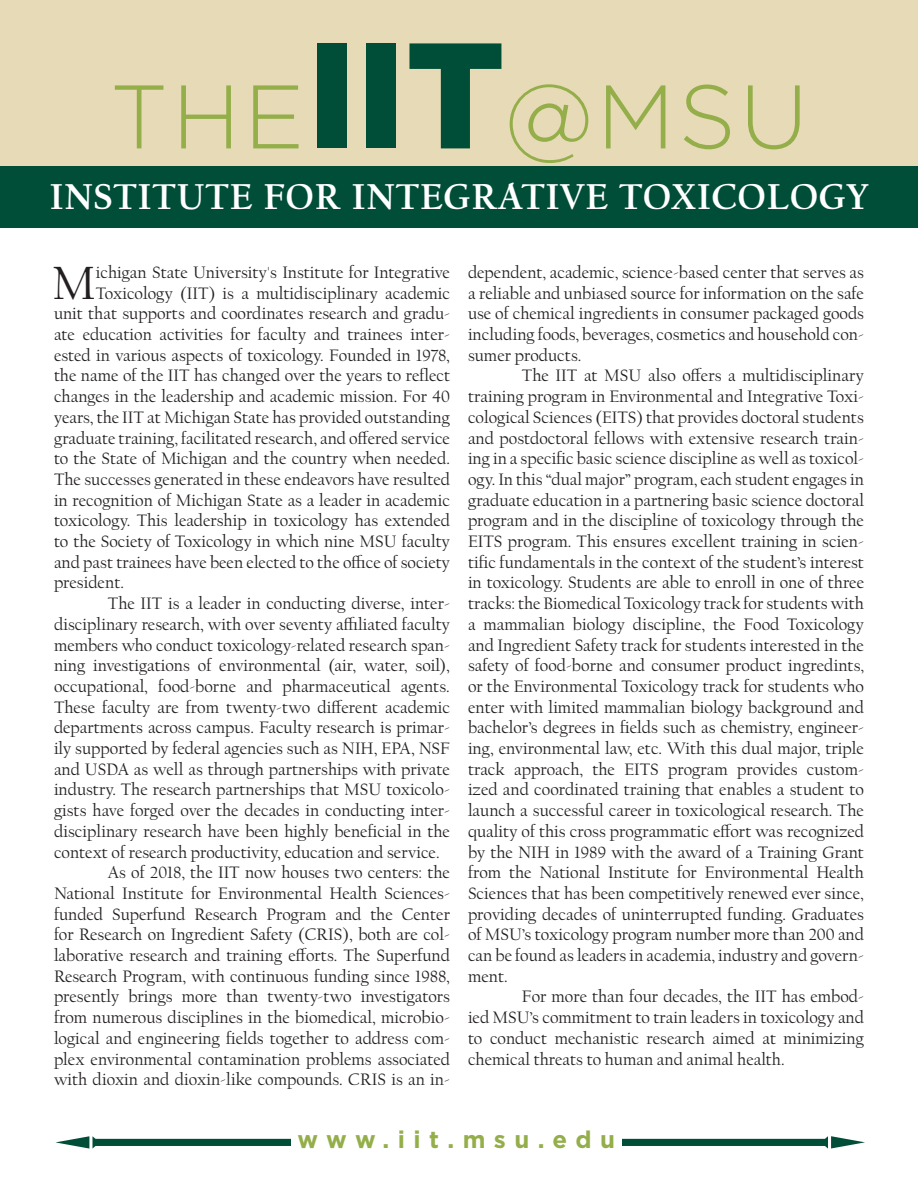
<style>
.page{position:relative;width:918px;height:1188px;background:#fff}
.page>*{position:absolute;margin:0;border:0;box-sizing:border-box;transform-origin:0 0}
.t1{font:300 90px "Gotham";letter-spacing:.04em;color:#94ae4a}
.t2{font:48.45px "Californian FB";color:#231f20}
.t3{font:700 37.5px "Californian FB Text";letter-spacing:.02em;color:#fff}
.t4{font:700 24px "Gotham";letter-spacing:.35em;color:#94ae4a}
.t5{font:17.25px/20.7px "Californian FB";color:#231f20;text-align:justify}
.s1{font-weight:900;font-size:150px;color:#004e38}
</style>
<div class="page">
<svg style="left:55px;top:1136px;width:810px;height:13px"></svg>
<div style="left:0;top:0;width:918px;height:196px;background:#e7dab6"></div>
<div style="left:0;top:167px;width:918px;height:61px;background:#004e38"></div>
<div style="left:291px;top:1129px;width:330px;height:33px;background:#fff"></div>
<p class="t1" style="left:110px;top:60px;width:700px">THE<span class="s1">IIT</span>@MSU</p>
<p class="t3" style="left:50px;top:175px;width:820px">INSTITUTE FOR INTEGRATIVE TOXICOLOGY</p>
<p class="t2" style="left:52px;top:258px;width:45px">M</p>
<p class="t5" style="left:96px;top:263px;width:356px">ichigan State University's Institute for Integrative</p>
<p class="t5" style="left:96px;top:283px;width:356px">Toxicology (IIT) is a multidisciplinary academic</p>
<p class="t5" style="left:54px;top:304px;width:398px">unit that supports and coordinates research and gradu-</p>
<p class="t5" style="left:54px;top:325px;width:398px">ate education activities for faculty and trainees inter-</p>
<p class="t5" style="left:54px;top:345px;width:398px">ested in various aspects of toxicology. Founded in 1978,</p>
<p class="t5" style="left:54px;top:366px;width:398px">the name of the IIT has changed over the years to reflect</p>
<p class="t5" style="left:54px;top:387px;width:397px">changes in the leadership and academic mission. For 40</p>
<p class="t5" style="left:54px;top:407px;width:397px">years, the IIT at Michigan State has provided outstanding</p>
<p class="t5" style="left:54px;top:428px;width:398px">graduate training, facilitated research, and offered service</p>
<p class="t5" style="left:54px;top:449px;width:398px">to the State of Michigan and the country when needed.</p>
<p class="t5" style="left:54px;top:470px;width:398px">The successes generated in these endeavors have resulted</p>
<p class="t5" style="left:54px;top:490px;width:397px">in recognition of Michigan State as a leader in academic</p>
<p class="t5" style="left:54px;top:511px;width:398px">toxicology. This leadership in toxicology has extended</p>
<p class="t5" style="left:54px;top:532px;width:398px">to the Society of Toxicology in which nine MSU faculty</p>
<p class="t5" style="left:54px;top:552px;width:398px">and past trainees have been elected to the office of society</p>
<p class="t5" style="left:54px;top:573px;width:72px">president.</p>
<p class="t5" style="left:54px;top:594px;width:398px;text-indent:54px">The IIT is a leader in conducting diverse, inter&shy;disciplinary research, with over seventy affiliated faculty members who conduct toxicology-related research span&shy;ning investigations of environmental (air, water, soil), occupational, food-borne and pharmaceutical agents.<br>These faculty are from twenty-two different academic departments across campus. Faculty research is primar&shy;ily supported by federal agencies such as NIH, EPA, NSF and USDA as well as through partnerships with private industry. The research partnerships that MSU toxicolo&shy;gists have forged over the decades in conducting inter&shy;disciplinary research have been highly beneficial in the context of research productivity, education and service.</p>
<p class="t5" style="left:54px;top:863px;width:398px;text-indent:54px">As of 2018, the IIT now houses two centers: the National Institute for Environmental Health Sciences&shy;funded Superfund Research Program and the Center for Research on Ingredient Safety (CRIS), both are col&shy;laborative research and training efforts. The Superfund Research Program, with continuous funding since 1988, presently brings more than twenty-two investigators from numerous disciplines in the biomedical, microbio&shy;logical and engineering fields together to address com&shy;plex environmental contamination problems associated with dioxin and dioxin-like compounds. CRIS is an in-</p>
<p class="t5" style="left:468px;top:263px;width:398px">dependent, academic, science-based center that serves as a reliable and unbiased source for information on the safe use of chemical ingredients in consumer packaged goods including foods, beverages, cosmetics and household con&shy;sumer products.</p>
<p class="t5" style="left:468px;top:366px;width:398px;text-indent:54px">The IIT at MSU also offers a multidisciplinary training program in Environmental and Integrative Toxi&shy;cological Sciences (EITS) that provides doctoral students and postdoctoral fellows with extensive research train&shy;ing in a specific basic science discipline as well as toxicol&shy;ogy. In this “dual major” program, each student engages in graduate education in a partnering basic science doctoral program and in the discipline of toxicology through the EITS program. This ensures excellent training in scien&shy;tific fundamentals in the context of the student’s interest in toxicology. Students are able to enroll in one of three tracks: the Biomedical Toxicology track for students with a mammalian biology discipline, the Food Toxicology and Ingredient Safety track for students interested in the safety of food-borne and consumer product ingredints, or the Environmental Toxicology track for students who enter with limited mammalian biology background and bachelor’s degrees in fields such as chemistry, engineer&shy;ing, environmental law, etc. With this dual major, triple track approach, the EITS program provides custom&shy;ized and coordinated training that enables a student to launch a successful career in toxicological research. The quality of this cross programmatic effort was recognized by the NIH in 1989 with the award of a Training Grant from the National Institute for Environmental Health Sciences that has been competitively renewed ever since, providing decades of uninterrupted funding. Graduates of MSU’s toxicology program number more than 200 and can be found as leaders in academia, industry and govern&shy;ment.</p>
<p class="t5" style="left:468px;top:987px;width:398px;text-indent:54px">For more than four decades, the IIT has embod&shy;ied MSU’s commitment to train leaders in toxicology and to conduct mechanistic research aimed at minimizing chemical threats to human and animal health.</p>
<p class="t4" style="left:297px;top:1124px;width:319px">www.iit.msu.edu</p>
</div>
